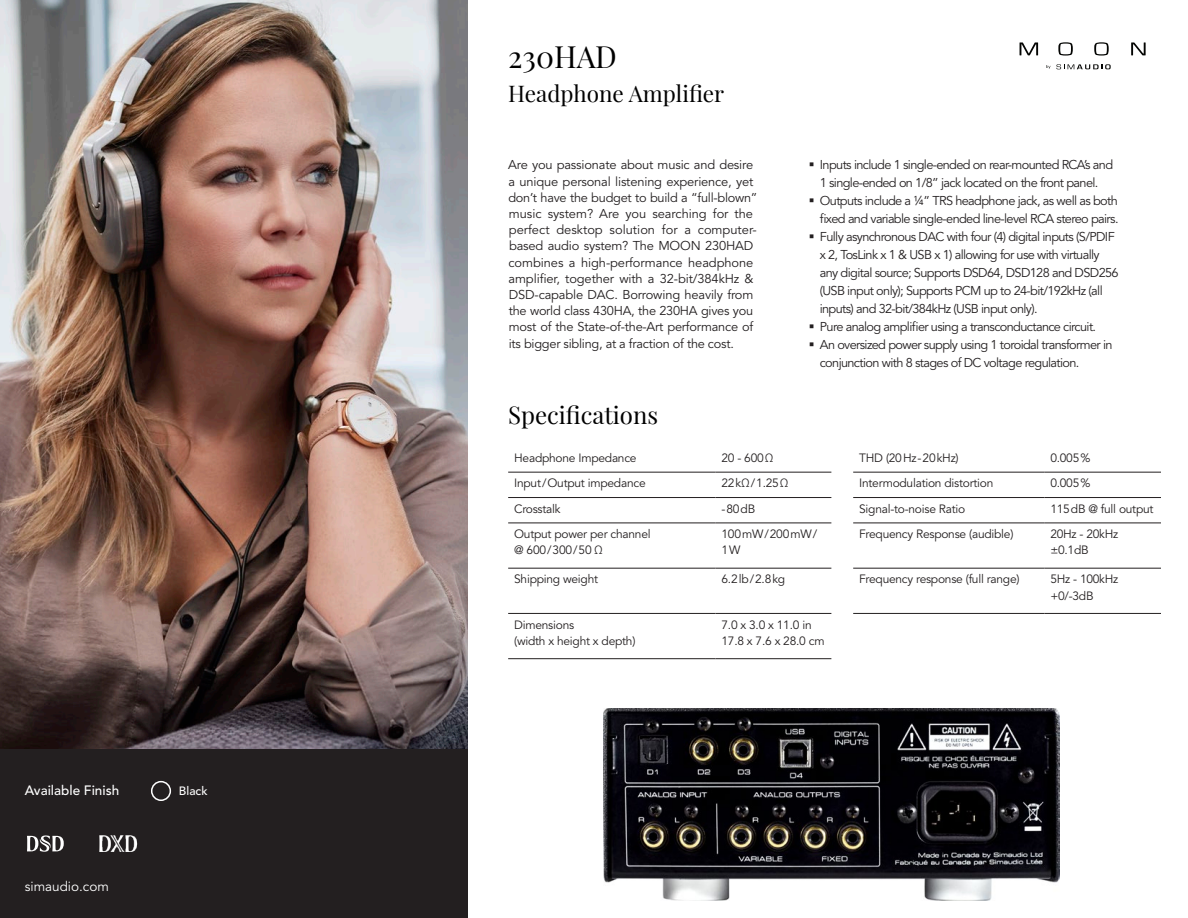
<style>
.page{position:relative;width:1188px;height:918px;background:#fff}
.page>*{position:absolute;margin:0;border:0;box-sizing:border-box;transform-origin:0 0}
.t1{font:30px "Playfair Display";color:#000}
.t2{font:24px "Playfair Display";color:#000}
.t3{font:22.5px "Playfair Display";color:#000}
.t4{font:500 13.5px "Avenir LT Std";color:#fff}
.t5{font:13.5px "Avenir LT Std";color:#fff}
.t6{font:12.75px/18px "Avenir LT Std";letter-spacing:-.05em;color:#231f20}
.t7{font:12.75px/16.2px "Avenir LT Std";letter-spacing:-.015em;color:#231f20}
.Spec_Table{font:12px/16.5px "Avenir LT Std";letter-spacing:-.02em;color:#231f20}
.t8{font:500 12px "Avenir LT Std";color:#fff}
</style>
<div class="page">
<img style="left:0;top:0;width:468px;height:749px">
<div style="left:0;top:749px;width:468px;height:169px;background:#231f20"></div>
<svg style="left:1058px;top:42px;width:15px;height:14px"></svg>
<svg style="left:1094px;top:42px;width:15px;height:14px"></svg>
<svg style="left:1046px;top:65px;width:4px;height:4px"></svg>
<svg style="left:1056px;top:64px;width:55px;height:5px"></svg>
<svg style="left:1020px;top:42px;width:18px;height:13px"></svg>
<svg style="left:1131px;top:42px;width:15px;height:13px"></svg>
<img style="left:603px;top:708px;width:457px;height:193px">
<hr style="left:508px;top:472px;width:207px;height:1px;background:#231f20">
<hr style="left:716px;top:472px;width:115px;height:1px;background:#231f20">
<hr style="left:508px;top:497px;width:207px;height:1px;background:#231f20">
<hr style="left:716px;top:497px;width:115px;height:1px;background:#231f20">
<hr style="left:853px;top:497px;width:191px;height:1px;background:#231f20">
<hr style="left:1044px;top:497px;width:117px;height:1px;background:#231f20">
<hr style="left:508px;top:523px;width:207px;height:1px;background:#231f20">
<hr style="left:716px;top:523px;width:115px;height:1px;background:#231f20">
<hr style="left:853px;top:568px;width:191px;height:1px;background:#231f20">
<hr style="left:1044px;top:568px;width:117px;height:1px;background:#231f20">
<hr style="left:508px;top:613px;width:207px;height:1px;background:#231f20">
<hr style="left:716px;top:613px;width:115px;height:1px;background:#231f20">
<hr style="left:853px;top:613px;width:191px;height:1px;background:#231f20">
<hr style="left:1044px;top:613px;width:117px;height:1px;background:#231f20">
<hr style="left:853px;top:472px;width:191px;height:1px;background:#231f20">
<hr style="left:1044px;top:472px;width:117px;height:1px;background:#231f20">
<hr style="left:853px;top:523px;width:191px;height:1px;background:#231f20">
<hr style="left:1044px;top:523px;width:117px;height:1px;background:#231f20">
<hr style="left:508px;top:568px;width:207px;height:1px;background:#231f20">
<hr style="left:716px;top:568px;width:115px;height:1px;background:#231f20">
<hr style="left:508px;top:658px;width:207px;height:1px;background:#231f20">
<hr style="left:716px;top:658px;width:115px;height:1px;background:#231f20">
<div style="left:151px;top:781px;width:20px;height:20px;border:2px solid #fff;border-radius:50%"></div>
<svg style="left:27px;top:835px;width:37px;height:17px"></svg>
<img style="left:99px;top:835px;width:39px;height:17px">
<p class="t4" style="left:25px;top:783px;width:96px">Available Finish</p>
<p class="t8" style="left:179px;top:784px;width:30px">Black</p>
<p class="t5" style="left:25px;top:879px;width:86px">simaudio.com</p>
<p class="t1" style="left:508px;top:33px;width:110px">230HAD</p>
<p class="t3" style="left:508px;top:76px;width:218px">Headphone Amplifier</p>
<p class="t7" style="left:508px;top:157px;width:251px">Are you passionate about music and desire a unique personal listening experience, yet don’t have the budget to build a “full-blown” music system? Are you searching for the perfect desktop solution for a computer&shy;based audio system? The MOON 230HAD combines a high-performance headphone amplifier, together with a 32-bit/384kHz &amp; DSD-capable DAC. Borrowing heavily from the world class 430HA, the 230HA gives you most of the State-of-the-Art performance of its bigger sibling, at a fraction of the cost.</p>
<p class="t6" style="left:820px;top:156px;width:295px">Inputs include 1 single-ended on rear-mounted RCA’s and<br>1 single-ended on 1/8” jack located on the front panel.</p>
<p class="t6" style="left:820px;top:192px;width:300px">Outputs include a ¼” TRS headphone jack, as well as both fixed and variable single-ended line-level RCA stereo pairs.</p>
<p class="t6" style="left:820px;top:228px;width:300px">Fully asynchronous DAC with four (4) digital inputs (S/PDIF x 2, TosLink x 1 &amp; USB x 1) allowing for use with virtually any digital source; Supports DSD64, DSD128 and DSD256 (USB input only); Supports PCM up to 24-bit/192kHz (all inputs) and 32-bit/384kHz (USB input only).</p>
<p class="t6" style="left:820px;top:318px;width:278px">Pure analog amplifier using a transconductance circuit.</p>
<p class="t6" style="left:820px;top:336px;width:294px">An oversized power supply using 1 toroidal transformer in conjunction with 8 stages of DC voltage regulation.</p>
<p class="t2" style="left:508px;top:396px;width:151px">Specifications</p>
<p class="Spec_Table" style="left:514px;top:450px;width:124px">Headphone Impedance</p>
<p class="Spec_Table" style="left:722px;top:450px;width:54px">20 - 600Ω</p>
<p class="Spec_Table" style="left:859px;top:450px;width:101px">THD (20Hz-20kHz)</p>
<p class="Spec_Table" style="left:1050px;top:450px;width:42px">0.005%</p>
<p class="Spec_Table" style="left:514px;top:475px;width:133px">Input/Output impedance</p>
<p class="Spec_Table" style="left:722px;top:475px;width:69px">22kΩ/1.25Ω</p>
<p class="Spec_Table" style="left:859px;top:475px;width:136px">Intermodulation distortion</p>
<p class="Spec_Table" style="left:1050px;top:475px;width:42px">0.005%</p>
<p class="Spec_Table" style="left:514px;top:501px;width:48px">Crosstalk</p>
<p class="Spec_Table" style="left:722px;top:501px;width:35px">-80dB</p>
<p class="Spec_Table" style="left:859px;top:501px;width:108px">Signal-to-noise Ratio</p>
<p class="Spec_Table" style="left:1050px;top:501px;width:105px">115dB @ full output</p>
<p class="Spec_Table" style="left:514px;top:526px;width:138px">Output power per channel @ 600/300/50 Ω</p>
<p class="Spec_Table" style="left:722px;top:526px;width:97px">100mW/200mW/<br>1W</p>
<p class="Spec_Table" style="left:859px;top:526px;width:156px">Frequency Response (audible)</p>
<p class="Spec_Table" style="left:1050px;top:526px;width:70px">20Hz - 20kHz ±0.1dB</p>
<p class="Spec_Table" style="left:514px;top:571px;width:85px">Shipping weight</p>
<p class="Spec_Table" style="left:722px;top:571px;width:65px">6.2lb/2.8kg</p>
<p class="Spec_Table" style="left:859px;top:571px;width:162px">Frequency response (full range)</p>
<p class="Spec_Table" style="left:1050px;top:571px;width:70px">5Hz - 100kHz +0/-3dB</p>
<p class="Spec_Table" style="left:514px;top:616px;width:123px">Dimensions<br>(width x height x depth)</p>
<p class="Spec_Table" style="left:722px;top:616px;width:105px">7.0 x 3.0 x 11.0 in<br>17.8 x 7.6 x 28.0 cm</p>
</div>
